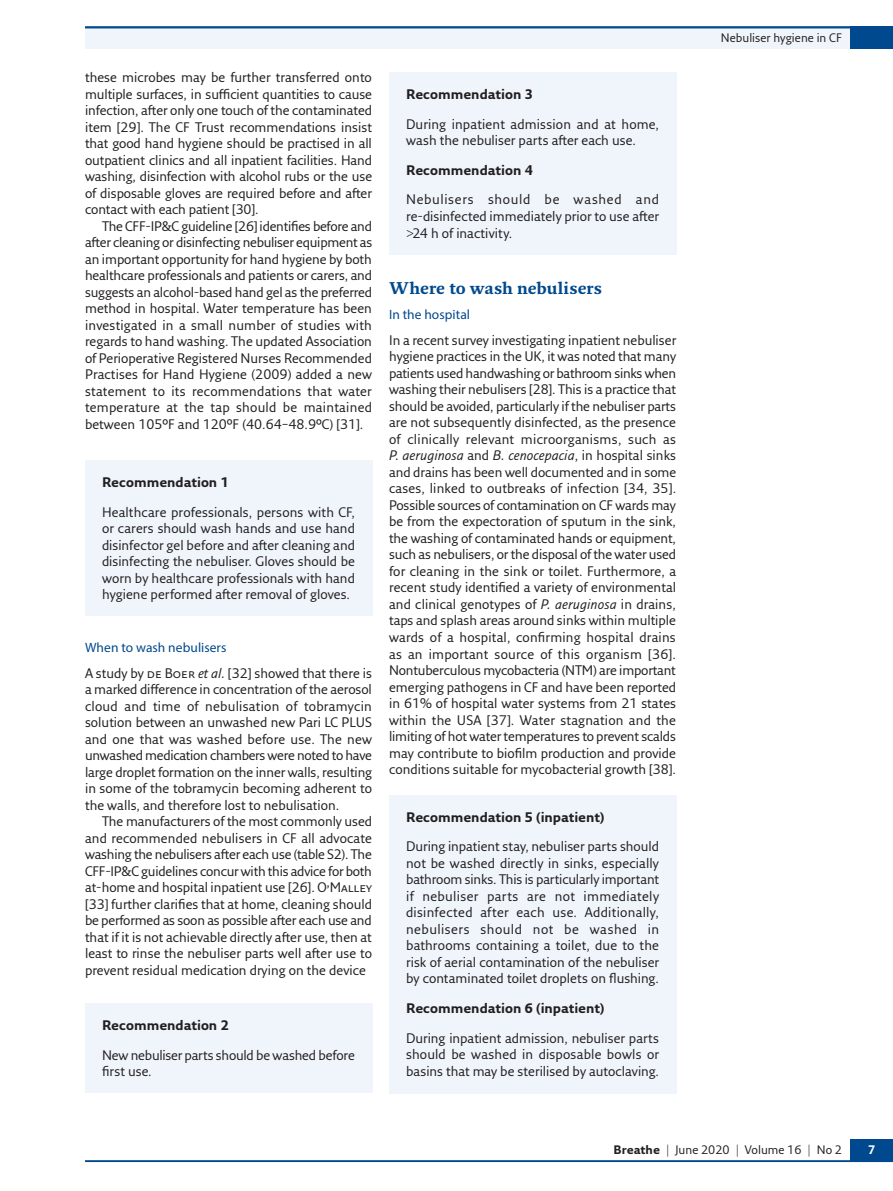
<style>
.page{position:relative;width:893px;height:1191px;background:#fff}
.page>*{position:absolute;margin:0;border:0;box-sizing:border-box;transform-origin:0 0}
.t1{font:700 16.5px "Fresco Std";color:#01498e}
.t2{font:13.5px/16.5px "Fresco Sans Pro";color:#231f20;text-align:justify}
.t3{font:700 13.5px "Fresco Sans Pro";color:#231f20}
.t4{font:13.5px "Myriad Pro";letter-spacing:.005em;color:#01498e}
.t5{font:12px "Fresco Sans Pro";color:#231f20}
.t6{font:700 12px "Fresco Sans Pro";color:#fff}
.s1{font-style:italic}
.s2{font-weight:700}
</style>
<div class="page">
<hr style="left:85px;top:1160px;width:808px;height:2px;background:#01498e">
<div style="left:850px;top:1138px;width:43px;height:23px;background:#01498e"></div>
<div style="left:85px;top:26px;width:808px;height:23px;background:#eff5fb"></div>
<hr style="left:85px;top:26px;width:808px;height:2px;background:#01498e">
<div style="left:850px;top:26px;width:43px;height:23px;background:#01498e"></div>
<div style="left:85px;top:460px;width:287px;height:156px;background:#eff5fb"></div>
<div style="left:389px;top:72px;width:287px;height:182px;background:#eff5fb"></div>
<div style="left:85px;top:1003px;width:287px;height:90px;background:#eff5fb"></div>
<div style="left:389px;top:795px;width:287px;height:298px;background:#eff5fb"></div>
<p class="t2" style="left:85px;top:69px;width:289px">these microbes may be further transferred onto multiple surfaces, in sufficient quantities to cause infection, after only one touch of the contaminated item [29]. The CF Trust recommendations insist that good hand hygiene should be practised in all outpatient clinics and all inpatient facilities. Hand washing, disinfection with alcohol rubs or the use of disposable gloves are required before and after contact with each patient [30].</p>
<p class="t2" style="left:85px;top:217px;width:289px;text-indent:17px">The CFF-IP&amp;C guideline [26] identifies before and after cleaning or disinfecting nebuliser equipment as an important opportunity for hand hygiene by both healthcare professionals and patients or carers, and suggests an alcohol-based hand gel as the preferred method in hospital. Water temperature has been investigated in a small number of studies with regards to hand washing. The updated Association of Perioperative Registered Nurses Recommended Practises for Hand Hygiene (2009) added a new statement to its recommendations that water temperature at the tap should be maintained between 105°F and 120°F (40.64–48.9°C) [31].</p>
<p class="t3" style="left:102px;top:474px;width:128px">Recommendation 1</p>
<p class="t2" style="left:102px;top:503px;width:255px">Healthcare professionals, persons with CF, or carers should wash hands and use hand disinfector gel before and after cleaning and disinfecting the nebuliser. Gloves should be worn by healthcare professionals with hand hygiene performed after removal of gloves.</p>
<p class="t4" style="left:85px;top:639px;width:143px">When to wash nebulisers</p>
<p class="t2" style="left:85px;top:664px;width:289px">A study by de Boer <span class="s1">et al.</span> [32] showed that there is a marked difference in concentration of the aerosol cloud and time of nebulisation of tobramycin solution between an unwashed new Pari LC PLUS and one that was washed before use. The new unwashed medication chambers were noted to have large droplet formation on the inner walls, resulting in some of the tobramycin becoming adherent to the walls, and therefore lost to nebulisation.</p>
<p class="t2" style="left:85px;top:812px;width:289px;text-indent:17px">The manufacturers of the most commonly used and recommended nebulisers in CF all advocate washing the nebulisers after each use (table S2). The CFF-IP&amp;C guidelines concur with this advice for both at-home and hospital inpatient use [26]. O’Malley [33] further clarifies that at home, cleaning should be performed as soon as possible after each use and that if it is not achievable directly after use, then at least to rinse the nebuliser parts well after use to prevent residual medication drying on the device</p>
<p class="t3" style="left:102px;top:1017px;width:128px">Recommendation 2</p>
<p class="t2" style="left:102px;top:1046px;width:254px">New nebuliser parts should be washed before first use.</p>
<p class="t3" style="left:406px;top:86px;width:128px">Recommendation 3</p>
<p class="t2" style="left:406px;top:115px;width:254px">During inpatient admission and at home, wash the nebuliser parts after each use.</p>
<p class="t3" style="left:406px;top:162px;width:128px">Recommendation 4</p>
<p class="t2" style="left:406px;top:191px;width:255px">Nebulisers should be washed and re-disinfected immediately prior to use after &gt;24 h of inactivity.</p>
<p class="t1" style="left:389px;top:278px;width:215px">Where to wash nebulisers</p>
<p class="t4" style="left:389px;top:306px;width:82px">In the hospital</p>
<p class="t2" style="left:389px;top:331px;width:289px">In a recent survey investigating inpatient nebuliser hygiene practices in the UK, it was noted that many patients used handwashing or bathroom sinks when washing their nebulisers [28]. This is a practice that should be avoided, particularly if the nebuliser parts are not subsequently disinfected, as the presence of clinically relevant microorganisms, such as <span class="s1">P. aeruginosa</span> and <span class="s1">B. cenocepacia</span>, in hospital sinks and drains has been well documented and in some cases, linked to outbreaks of infection [34, 35].<br>Possible sources of contamination on CF wards may be from the expectoration of sputum in the sink, the washing of contaminated hands or equipment, such as nebulisers, or the disposal of the water used for cleaning in the sink or toilet. Furthermore, a recent study identified a variety of environmental and clinical genotypes of <span class="s1">P. aeruginosa</span> in drains, taps and splash areas around sinks within multiple wards of a hospital, confirming hospital drains as an important source of this organism [36].<br>Nontuberculous mycobacteria (NTM) are important emerging pathogens in CF and have been reported in 61% of hospital water systems from 21 states within the USA [37]. Water stagnation and the limiting of hot water temperatures to prevent scalds may contribute to biofilm production and provide conditions suitable for mycobacterial growth [38].</p>
<p class="t3" style="left:406px;top:808px;width:200px">Recommendation 5 (inpatient)</p>
<p class="t2" style="left:406px;top:838px;width:255px">During inpatient stay, nebuliser parts should not be washed directly in sinks, especially bathroom sinks. This is particularly important if nebuliser parts are not immediately disinfected after each use. Additionally, nebulisers should not be washed in bathrooms containing a toilet, due to the risk of aerial contamination of the nebuliser by contaminated toilet droplets on flushing.</p>
<p class="t3" style="left:406px;top:1000px;width:200px">Recommendation 6 (inpatient)</p>
<p class="t2" style="left:406px;top:1029px;width:254px">During inpatient admission, nebuliser parts should be washed in disposable bowls or basins that may be sterilised by autoclaving.</p>
<p class="t5" style="left:721px;top:30px;width:123px">Nebuliser hygiene in CF</p>
<p class="t5" style="left:614px;top:1142px;width:230px"><span class="s2">Breathe</span> | June 2020 | Volume 16 | No 2</p>
<p class="t6" style="left:868px;top:1142px;width:9px">7</p>
</div>
